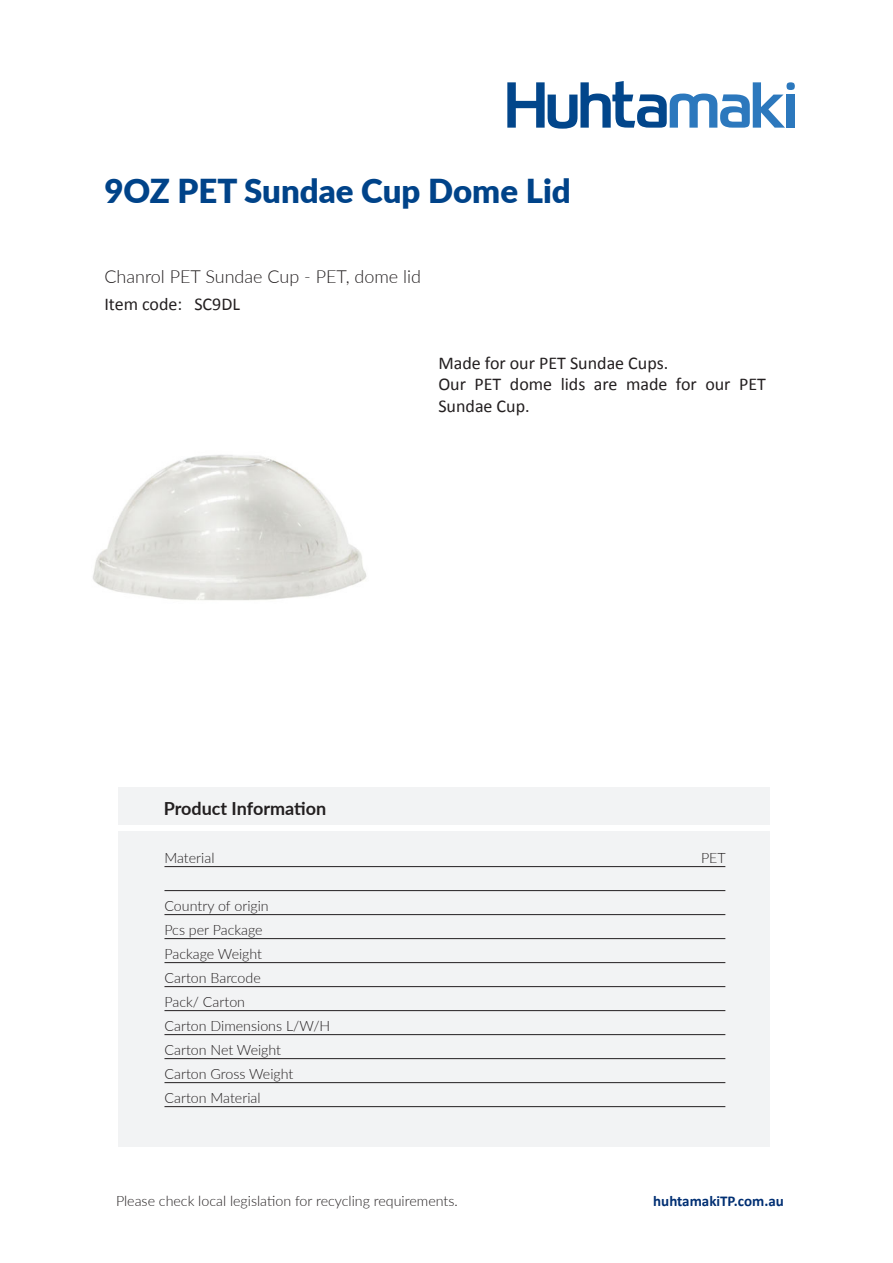
<style>
.page{position:relative;width:893px;height:1263px;background:#fff}
.page>*{position:absolute;margin:0;border:0;box-sizing:border-box;transform-origin:0 0}
.t1{font:900 33px "Lato";color:#004389}
.t2{font:18px/21.6px "Calibri";color:#231f20}
.t3{font:300 18px "Lato";color:#231f20}
.t4{font:700 18px "Lato";color:#231f20}
.t5{font:700 15px "Calibri";color:#002f73}
.t6{font:300 14.25px/24px "Lato";color:#231f20}
</style>
<div class="page">
<svg style="left:507px;top:81px;width:288px;height:48px"></svg>
<div style="left:118px;top:787px;width:652px;height:37px;background:#f2f3f4"></div>
<div style="left:118px;top:831px;width:652px;height:315px;background:#f2f3f4"></div>
<img style="left:93px;top:455px;width:274px;height:146px">
<hr style="left:164px;top:866px;width:561px;height:1px;background:#231f20">
<hr style="left:164px;top:890px;width:561px;height:1px;background:#231f20">
<hr style="left:164px;top:914px;width:561px;height:1px;background:#231f20">
<hr style="left:164px;top:938px;width:561px;height:1px;background:#231f20">
<hr style="left:164px;top:962px;width:561px;height:1px;background:#231f20">
<hr style="left:164px;top:986px;width:561px;height:1px;background:#231f20">
<hr style="left:164px;top:1010px;width:561px;height:1px;background:#231f20">
<hr style="left:164px;top:1034px;width:561px;height:1px;background:#231f20">
<hr style="left:164px;top:1058px;width:561px;height:1px;background:#231f20">
<hr style="left:164px;top:1082px;width:561px;height:1px;background:#231f20">
<hr style="left:164px;top:1106px;width:561px;height:1px;background:#231f20">
<h1 class="t1" style="left:104px;top:166px;width:468px">9OZ PET Sundae Cup Dome Lid</h1>
<p class="t3" style="left:104px;top:263px;width:318px">Chanrol PET Sundae Cup - PET, dome lid</p>
<p class="t2" style="left:104px;top:293px;width:79px">Item code:</p>
<p class="t2" style="left:194px;top:293px;width:47px">SC9DL</p>
<p class="t2" style="left:438px;top:351px;width:329px">Made for our PET Sundae Cups.<br>Our PET dome lids are made for our PET<br>Sundae Cup.</p>
<p class="t4" style="left:164px;top:795px;width:164px">Product Information</p>
<p class="t6" style="left:164px;top:845px;width:52px">Material</p>
<p class="t6" style="left:701px;top:845px;width:26px">PET</p>
<p class="t6" style="left:164px;top:893px;width:167px">Country of origin<br>Pcs per Package<br>Package Weight<br>Carton Barcode<br>Pack/ Carton<br>Carton Dimensions L/W/H<br>Carton Net Weight<br>Carton Gross Weight<br>Carton Material</p>
<p class="t6" style="left:116px;top:1188px;width:343px">Please check local legislation for recycling requirements.</p>
<p class="t5" style="left:653px;top:1190px;width:132px">huhtamakiTP.com.au</p>
</div>
